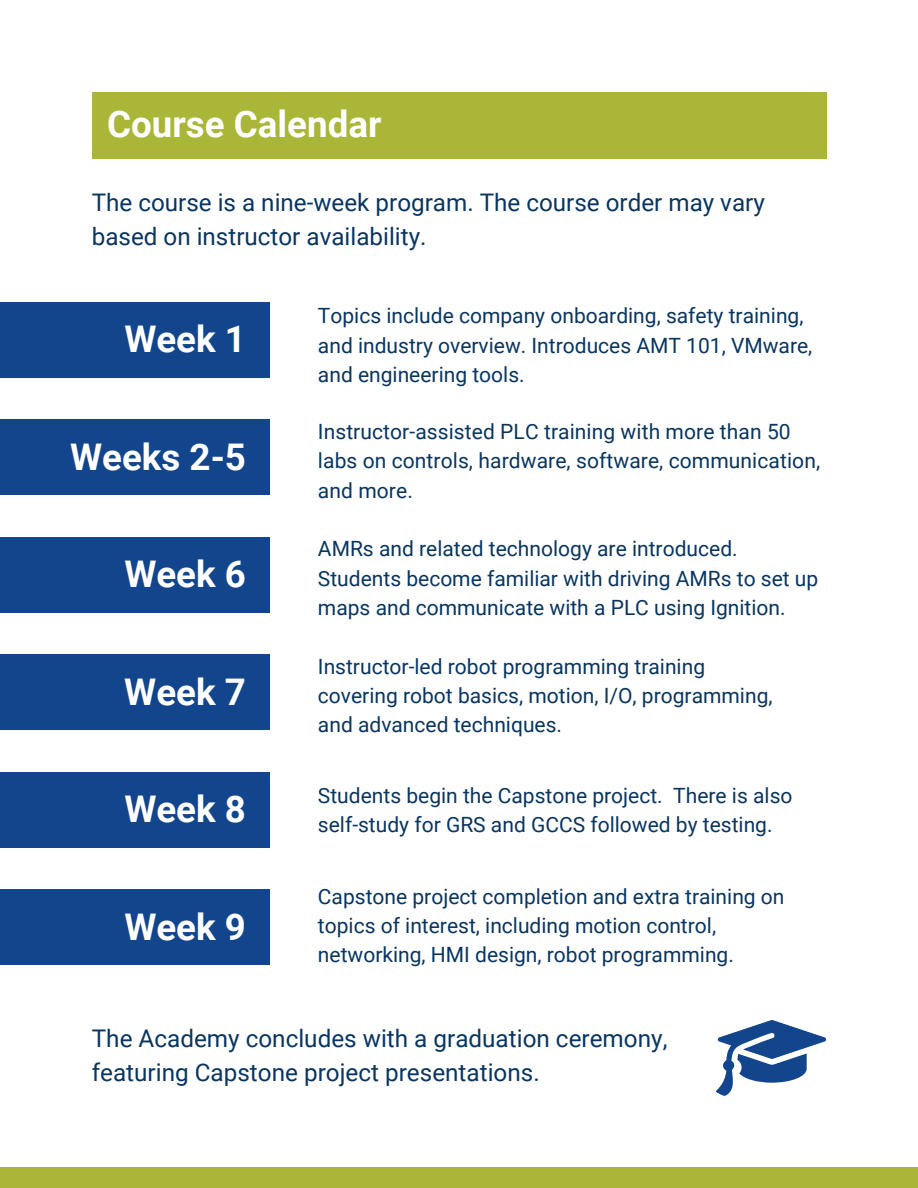
<style>
.page{position:relative;width:918px;height:1188px;background:#fff}
.page>*{position:absolute;margin:0;border:0;box-sizing:border-box;transform-origin:0 0}
.t1{font:700 36.75px "Roboto";color:#fff}
.t2{font:24.3px/33.8px "Roboto";color:#093560}
.t3{font:21px/29.2px "Roboto";color:#093560}
</style>
<div class="page">
<div style="left:0;top:1167px;width:918px;height:21px;background:#a9b638"></div>
<div style="left:92px;top:92px;width:734px;height:66px;background:#a9b638"></div>
<div style="left:0;top:302px;width:270px;height:76px;background:#13458c"></div>
<div style="left:0;top:419px;width:270px;height:76px;background:#13458c"></div>
<div style="left:0;top:537px;width:270px;height:76px;background:#13458c"></div>
<div style="left:0;top:654px;width:270px;height:76px;background:#13458c"></div>
<div style="left:0;top:772px;width:270px;height:76px;background:#13458c"></div>
<div style="left:0;top:889px;width:270px;height:76px;background:#13458c"></div>
<svg style="left:716px;top:1020px;width:110px;height:76px"></svg>
<h1 class="t1" style="left:107px;top:103px;width:276px">Course Calendar</h1>
<h2 class="t2" style="left:92px;top:186px;width:675px">The course is a nine-week program. The course order may vary based on instructor availability.</h2>
<h1 class="t1" style="left:124px;top:318px;width:123px">Week 1</h1>
<p class="t1" style="left:70px;top:436px;width:177px">Weeks 2-5</p>
<p class="t1" style="left:124px;top:553px;width:123px">Week 6</p>
<p class="t1" style="left:124px;top:671px;width:123px">Week 7</p>
<p class="t1" style="left:124px;top:788px;width:123px">Week 8</p>
<p class="t1" style="left:124px;top:906px;width:123px">Week 9</p>
<h1 class="t3" style="left:318px;top:302px;width:496px">Topics include company onboarding, safety training, and industry overview. Introduces AMT 101, VMware, and engineering tools.</h1>
<h1 class="t3" style="left:318px;top:417px;width:504px">Instructor-assisted PLC training with more than 50 labs on controls, hardware, software, communication, and more.</h1>
<h2 class="t3" style="left:318px;top:535px;width:502px">AMRs and related technology are introduced.<br>Students become familiar with driving AMRs to set up maps and communicate with a PLC using Ignition.</h2>
<h1 class="t3" style="left:318px;top:652px;width:456px">Instructor-led robot programming training covering robot basics, motion, I/O, programming, and advanced techniques.</h1>
<h1 class="t3" style="left:318px;top:781px;width:476px">Students begin the Capstone project. There is also self-study for GRS and GCCS followed by testing.</h1>
<p class="t3" style="left:318px;top:882px;width:468px">Capstone project completion and extra training on topics of interest, including motion control, networking, HMI design, robot programming.</p>
<h1 class="t2" style="left:92px;top:1022px;width:577px">The Academy concludes with a graduation ceremony, featuring Capstone project presentations.</h1>
</div>
